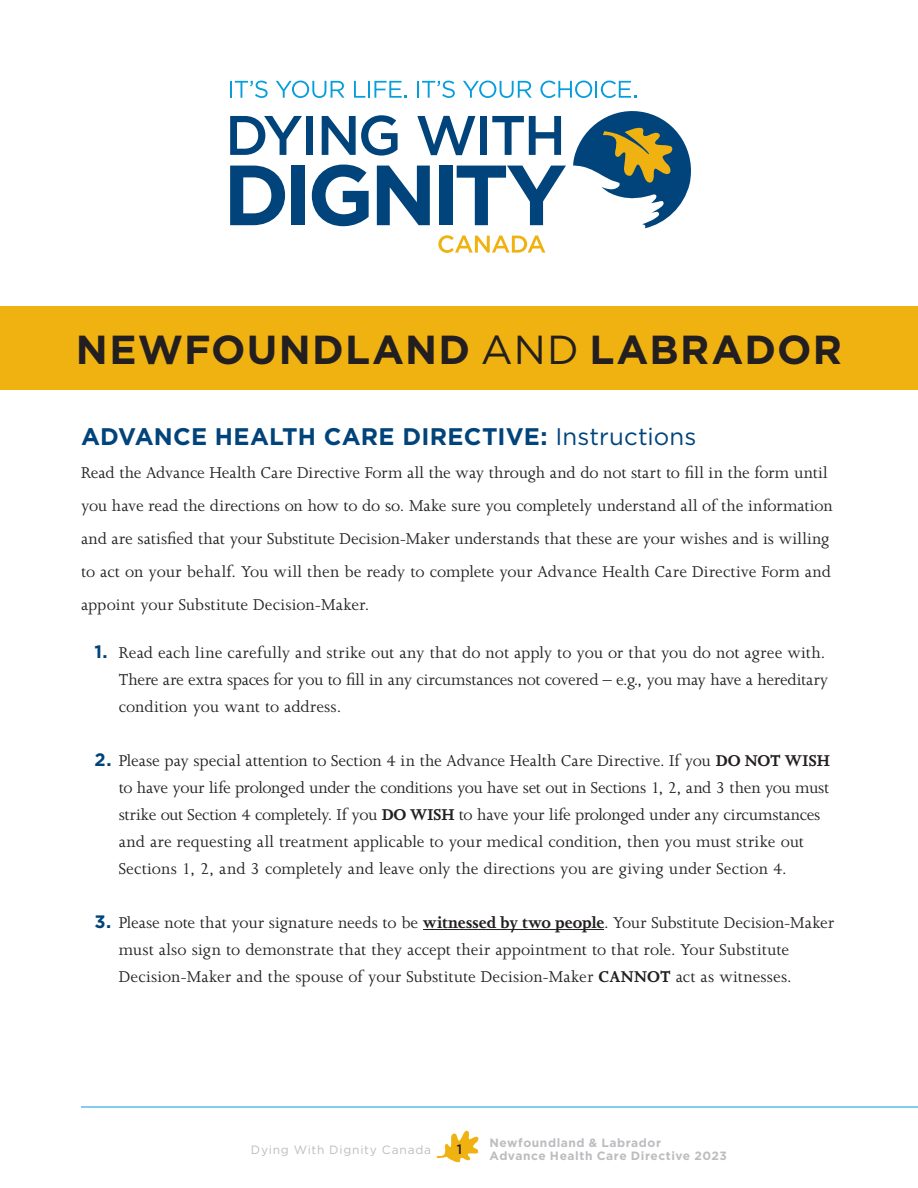
<style>
.page{position:relative;width:918px;height:1188px;background:#fff}
.page>*{position:absolute;margin:0;border:0;box-sizing:border-box;transform-origin:0 0}
.t1{font:700 40.5px "Gotham";letter-spacing:.03em;color:#231f20}
.t2{font:700 24px "Gotham";letter-spacing:.01em;color:#00447b}
.t3{font:18px/27px "Joanna MT Std";color:#231f20}
.t4{font:500 13.5px "Gotham";color:#231f20}
.t5{font:700 12px/13.5px "Gotham";letter-spacing:.045em;color:#bcbdc0}
.t6{font:12px "Gotham";letter-spacing:.065em;color:#bcbdc0}
.s1{font-weight:400}
.s2{font-family:"Gotham";font-weight:700;color:#00447b}
.s3{font-weight:700}
</style>
<div class="page">
<hr style="left:81px;top:1107px;width:837px;height:1px;background:#069ddc">
<svg style="left:437px;top:1131px;width:42px;height:32px"></svg>
<div style="left:0;top:307px;width:918px;height:83px;background:#efb211"></div>
<hr style="left:423px;top:929px;width:181px;height:1px;background:#231f20">
<svg style="left:230px;top:166px;width:55px;height:59px"></svg>
<div style="left:292px;top:166px;width:13px;height:59px;background:#00447b"></div>
<svg style="left:312px;top:165px;width:57px;height:61px"></svg>
<svg style="left:377px;top:166px;width:53px;height:59px"></svg>
<div style="left:440px;top:166px;width:13px;height:59px;background:#00447b"></div>
<svg style="left:457px;top:166px;width:109px;height:59px"></svg>
<svg style="left:230px;top:116px;width:72px;height:39px"></svg>
<div style="left:306px;top:116px;width:7px;height:39px;background:#00447b"></div>
<svg style="left:322px;top:115px;width:76px;height:41px"></svg>
<svg style="left:417px;top:116px;width:58px;height:39px"></svg>
<div style="left:480px;top:116px;width:7px;height:39px;background:#00447b"></div>
<svg style="left:492px;top:116px;width:69px;height:39px"></svg>
<svg style="left:438px;top:235px;width:107px;height:18px"></svg>
<svg style="left:230px;top:81px;width:38px;height:17px"></svg>
<svg style="left:276px;top:81px;width:69px;height:17px"></svg>
<svg style="left:354px;top:81px;width:53px;height:17px"></svg>
<svg style="left:417px;top:81px;width:38px;height:17px"></svg>
<svg style="left:463px;top:81px;width:69px;height:17px"></svg>
<svg style="left:540px;top:81px;width:96px;height:17px"></svg>
<svg style="left:573px;top:111px;width:118px;height:117px"></svg>
<h1 class="t1" style="left:76px;top:323px;width:768px">NEWFOUNDLAND <span class="s1">AND</span> LABRADOR</h1>
<h2 class="t2" style="left:81px;top:420px;width:617px">ADVANCE HEALTH CARE DIRECTIVE: <span class="s1">Instructions</span></h2>
<p class="t3" style="left:81px;top:456px;width:753px;line-height:33px">Read the Advance Health Care Directive Form all the way through and do not start to fll in the form until you have read the directions on how to do so. Make sure you completely understand all of the information and are satisfed that your Substitute Decision-Maker understands that these are your wishes and is willing to act on your behalf. You will then be ready to complete your Advance Health Care Directive Form and appoint your Substitute Decision-Maker.</p>
<p class="t3" style="left:119px;top:639px;width:711px;text-indent:-24px"><span class="s2">1.</span> Read each line carefully and strike out any that do not apply to you or that you do not agree with.<br>There are extra spaces for you to fll in any circumstances not covered – e.g., you may have a hereditary condition you want to address.</p>
<p class="t3" style="left:119px;top:747px;width:713px;text-indent:-24px"><span class="s2">2.</span> Please pay special attention to Section 4 in the Advance Health Care Directive. If you <span class="s3">DO NOT WISH </span>to have your life prolonged under the conditions you have set out in Sections 1, 2, and 3 then you must strike out Section 4 completely. If you <span class="s3">DO WISH</span> to have your life prolonged under any circumstances and are requesting all treatment applicable to your medical condition, then you must strike out Sections 1, 2, and 3 completely and leave only the directions you are giving under Section 4.</p>
<p class="t3" style="left:119px;top:909px;width:717px;text-indent:-24px"><span class="s2">3.</span> Please note that your signature needs to be <span class="s3">witnessed by two people</span>. Your Substitute Decision-Maker must also sign to demonstrate that they accept their appointment to that role. Your Substitute<br>Decision-Maker and the spouse of your Substitute Decision-Maker <span class="s3">CANNOT</span> act as witnesses.</p>
<p class="t6" style="left:251px;top:1142px;width:182px">Dying With Dignity Canada</p>
<p class="t4" style="left:457px;top:1140px;width:7px">1</p>
<p class="t5" style="left:490px;top:1136px;width:239px">Newfoundland &amp; Labrador<br>Advance Health Care Directive 2023</p>
</div>
